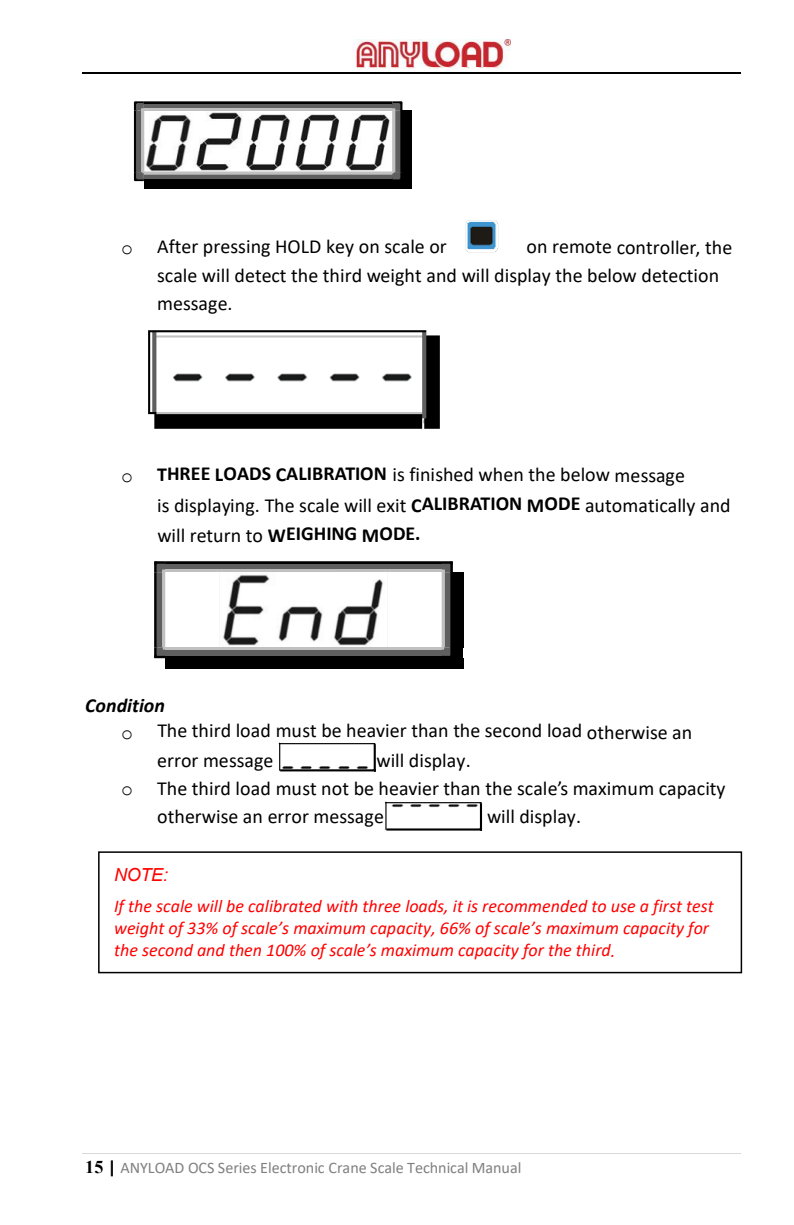
<style>
.page{position:relative;width:794px;height:1225px;background:#fff}
.page>*{position:absolute;margin:0;border:0;box-sizing:border-box;transform-origin:0 0}
.t1{font:20px/28px "Calibri";color:#000}
.t2{font:700 20px "Calibri";color:#000}
.t3{font:italic 18px/22px "Calibri";color:#f00}
.t4{font:italic 18px "Arial";color:#f00}
.t5{font:16px "Calibri";letter-spacing:-.005em;color:#7f7f7f}
.s1{font-family:"Courier New"}
.s2{font-weight:700}
.s3{font-weight:400}
.s4{font-weight:700;font-style:italic}
.s5{font-family:"Times New Roman";font-weight:700;font-size:18px;color:#000}
.s6{font-weight:700;font-size:18px;color:#000}
</style>
<div class="page">
<img style="left:352px;top:47px;width:147px;height:21px">
<img style="left:357px;top:40px;width:153px;height:27px">
<hr style="left:82px;top:72px;width:658px;height:1px;background:#000">
<hr style="left:82px;top:1152px;width:658px;height:1px;background:#d9d9d9">
<img style="left:144px;top:113px;width:47px;height:58px">
<img style="left:193px;top:110px;width:51px;height:61px">
<img style="left:246px;top:114px;width:144px;height:57px">
<svg style="left:134px;top:101px;width:10px;height:2px"></svg>
<svg style="left:134px;top:102px;width:8px;height:8px"></svg>
<div style="left:137px;top:103px;width:7px;height:6px;background:#5f5f5f"></div>
<svg style="left:144px;top:101px;width:248px;height:3px"></svg>
<hr style="left:144px;top:104px;width:248px;height:4px;background:#5f5f5f">
<hr style="left:144px;top:108px;width:248px;height:2px;background:#c0c0c0">
<svg style="left:392px;top:101px;width:10px;height:2px"></svg>
<svg style="left:394px;top:102px;width:8px;height:8px"></svg>
<div style="left:392px;top:103px;width:7px;height:6px;background:#5f5f5f"></div>
<hr style="left:134px;top:110px;width:3px;height:62px;background:#000">
<div style="left:136px;top:110px;width:6px;height:62px;background:#5f5f5f"></div>
<hr style="left:141px;top:108px;width:3px;height:66px;background:#c0c0c0">
<div style="left:400px;top:110px;width:11px;height:62px;background:#000"></div>
<svg style="left:395px;top:110px;width:5px;height:62px"></svg>
<hr style="left:392px;top:108px;width:3px;height:66px;background:#c0c0c0">
<svg style="left:134px;top:172px;width:10px;height:9px"></svg>
<div style="left:137px;top:173px;width:7px;height:6px;background:#5f5f5f"></div>
<div style="left:144px;top:178px;width:248px;height:11px;background:#000"></div>
<hr style="left:144px;top:174px;width:248px;height:4px;background:#5f5f5f">
<svg style="left:144px;top:171px;width:248px;height:4px"></svg>
<div style="left:402px;top:172px;width:9px;height:8px;background:#000"></div>
<div style="left:392px;top:180px;width:19px;height:9px;background:#000"></div>
<svg style="left:392px;top:172px;width:10px;height:8px"></svg>
<div style="left:392px;top:173px;width:7px;height:6px;background:#5f5f5f"></div>
<img style="left:148px;top:330px;width:292px;height:99px">
<img style="left:165px;top:572px;width:277px;height:75px">
<svg style="left:154px;top:561px;width:11px;height:11px"></svg>
<div style="left:157px;top:564px;width:6px;height:8px;background:#5f5f5f"></div>
<div style="left:157px;top:563px;width:8px;height:7px;background:#5f5f5f"></div>
<hr style="left:165px;top:561px;width:277px;height:3px;background:#000">
<div style="left:165px;top:564px;width:277px;height:5px;background:#5f5f5f"></div>
<hr style="left:165px;top:569px;width:277px;height:3px;background:#c0c0c0">
<svg style="left:442px;top:561px;width:11px;height:11px"></svg>
<div style="left:444px;top:564px;width:6px;height:8px;background:#5f5f5f"></div>
<div style="left:442px;top:563px;width:8px;height:7px;background:#5f5f5f"></div>
<hr style="left:154px;top:572px;width:3px;height:75px;background:#000">
<div style="left:157px;top:572px;width:6px;height:75px;background:#5f5f5f"></div>
<hr style="left:162px;top:569px;width:3px;height:81px;background:#c0c0c0">
<div style="left:450px;top:572px;width:13px;height:75px;background:#000"></div>
<div style="left:444px;top:572px;width:6px;height:75px;background:#5f5f5f"></div>
<hr style="left:442px;top:569px;width:3px;height:81px;background:#c0c0c0">
<svg style="left:154px;top:647px;width:11px;height:11px"></svg>
<div style="left:157px;top:647px;width:6px;height:8px;background:#5f5f5f"></div>
<div style="left:157px;top:649px;width:8px;height:6px;background:#5f5f5f"></div>
<div style="left:165px;top:655px;width:277px;height:13px;background:#000"></div>
<div style="left:165px;top:650px;width:277px;height:5px;background:#5f5f5f"></div>
<hr style="left:165px;top:647px;width:277px;height:3px;background:#c0c0c0">
<div style="left:452px;top:647px;width:11px;height:11px;background:#000"></div>
<div style="left:442px;top:658px;width:21px;height:10px;background:#000"></div>
<svg style="left:442px;top:647px;width:10px;height:11px"></svg>
<div style="left:444px;top:647px;width:6px;height:8px;background:#5f5f5f"></div>
<div style="left:442px;top:649px;width:8px;height:6px;background:#5f5f5f"></div>
<img style="left:280px;top:744px;width:94px;height:25px">
<hr style="left:279px;top:743px;width:96px;height:1px;background:#000">
<svg style="left:279px;top:744px;width:1px;height:26px"></svg>
<hr style="left:374px;top:744px;width:2px;height:27px;background:#000">
<hr style="left:280px;top:769px;width:94px;height:2px;background:#000">
<img style="left:386px;top:803px;width:94px;height:25px">
<hr style="left:385px;top:802px;width:96px;height:1px;background:#000">
<svg style="left:385px;top:802px;width:1px;height:27px"></svg>
<hr style="left:480px;top:803px;width:2px;height:27px;background:#000">
<hr style="left:386px;top:828px;width:94px;height:2px;background:#000">
<img style="left:465px;top:220px;width:34px;height:33px">
<div style="left:98px;top:851px;width:644px;height:122px;border:2px solid #000"></div>
<p class="t1" style="left:121px;top:231px;width:327px"><span class="s1">o</span> After pressing HOLD key on scale or</p>
<p class="t1" style="left:157px;top:232px;width:576px;text-indent:369px">on remote controller, the scale will detect the third weight and will display the below detection message.</p>
<p class="t1" style="left:157px;top:458px;width:575px;line-height:31px;text-indent:-36px"><span class="s1">o</span> <span class="s2">THREE LOADS CALIBRATION</span> is finished when the below message<br>is displaying. The scale will exit <span class="s2">CALIBRATION MODE</span> automatically and</p>
<p class="t2" style="left:157px;top:519px;width:265px"><span class="s3">will return to</span> WEIGHING MODE.</p>
<p class="t1" style="left:121px;top:692px;width:572px;line-height:24.8px;text-indent:-36px"><span class="s4">Condition<br></span><span class="s1">o</span> The third load must be heavier than the second load otherwise an</p>
<p class="t1" style="left:157px;top:745px;width:118px">error message</p>
<p class="t1" style="left:376px;top:745px;width:96px">will display.</p>
<p class="t1" style="left:121px;top:773px;width:606px"><span class="s1">o</span> The third load must not be heavier than the scale’s maximum capacity</p>
<p class="t1" style="left:157px;top:802px;width:228px">otherwise an error message</p>
<p class="t1" style="left:487px;top:802px;width:96px">will display.</p>
<p class="t4" style="left:114px;top:862px;width:55px">NOTE:</p>
<p class="t3" style="left:114px;top:894px;width:601px">If the scale will be calibrated with three loads, it is recommended to use a first test weight of 33% of scale’s maximum capacity, 66% of scale’s maximum capacity for the second and then 100% of scale’s maximum capacity for the third.</p>
<p class="t5" style="left:85px;top:1156px;width:437px"><span class="s5">15</span> <span class="s6">|</span> ANYLOAD OCS Series Electronic Crane Scale Technical Manual</p>
</div>
